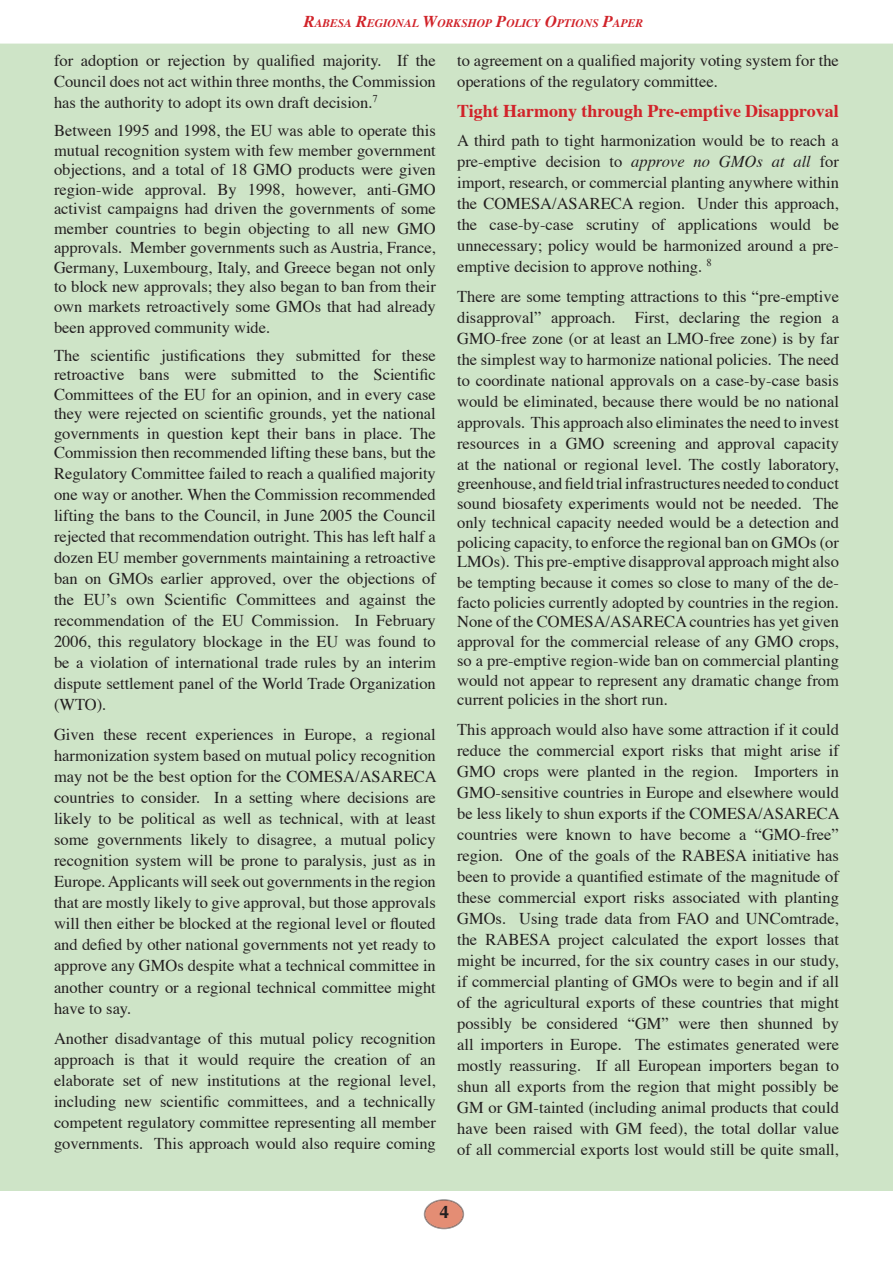
<style>
.page{position:relative;width:893px;height:1263px;background:#fff}
.page>*{position:absolute;margin:0;border:0;box-sizing:border-box;transform-origin:0 0}
.t1{font:700 18px "Times";color:#d1232a}
.t2{font:700 18px "Optima";color:#231f20}
.t3{font:16.5px/21px "Times";color:#231f20;text-align:justify}
.t4{font:italic 700 11.55px "Times";color:#d1232a}
.s1{font-size:16.5px}
.s2{font-style:italic}
</style>
<div class="page">
<div style="left:0;top:44px;width:893px;height:1147px;background:#cee4c7"></div>
<svg style="left:424px;top:1199px;width:40px;height:30px"></svg>
<p class="t4" style="left:304px;top:16px;width:341px"><span class="s1">R</span>ABESA <span class="s1">R</span>EGIONAL <span class="s1">W</span>ORKSHOP <span class="s1">P</span>OLICY <span class="s1">O</span>PTIONS <span class="s1">P</span>APER</p>
<p class="t3" style="left:54px;top:51px;width:383px">for adoption or rejection by qualified majority. If the Council does not act within three months, the Commission has the authority to adopt its own draft decision.<sup>7</sup></p>
<p class="t3" style="left:54px;top:122px;width:383px;line-height:19.5px">Between 1995 and 1998, the EU was able to operate this mutual recognition system with few member government objections, and a total of 18 GMO products were given region-wide approval. By 1998, however, anti-GMO activist campaigns had driven the governments of some member countries to begin objecting to all new GMO approvals. Member governments such as Austria, France, Germany, Luxembourg, Italy, and Greece began not only to block new approvals; they also began to ban from their own markets retroactively some GMOs that had already</p>
<p class="t3" style="left:54px;top:314px;width:383px;line-height:28px">been approved community wide.<br>The scientific justifications they submitted for these</p>
<p class="t3" style="left:54px;top:366px;width:383px;line-height:19.5px">retroactive bans were submitted to the Scientific Committees of the EU for an opinion, and in every case they were rejected on scientific grounds, yet the national governments in question kept their bans in place. The Commission then recommended lifting these bans, but the</p>
<p class="t3" style="left:54px;top:464px;width:383px">Regulatory Committee failed to reach a qualified majority one way or another. When the Commission recommended lifting the bans to the Council, in June 2005 the Council rejected that recommendation outright. This has left half a dozen EU member governments maintaining a retroactive ban on GMOs earlier approved, over the objections of the EUʼs own Scientific Committees and against the recommendation of the EU Commission. In February 2006, this regulatory blockage in the EU was found to be a violation of international trade rules by an interim dispute settlement panel of the World Trade Organization (WTO).</p>
<p class="t3" style="left:54px;top:725px;width:384px">Given these recent experiences in Europe, a regional harmonization system based on mutual policy recognition may not be the best option for the COMESA/ASARECA countries to consider. In a setting where decisions are likely to be political as well as technical, with at least some governments likely to disagree, a mutual policy recognition system will be prone to paralysis, just as in Europe. Applicants will seek out governments in the region that are mostly likely to give approval, but those approvals will then either be blocked at the regional level or flouted and defied by other national governments not yet ready to approve any GMOs despite what a technical committee in</p>
<p class="t3" style="left:457px;top:51px;width:383px">to agreement on a qualified majority voting system for the operations of the regulatory committee.</p>
<p class="t1" style="left:457px;top:99px;width:383px">Tight Harmony through Pre-emptive Disapproval</p>
<p class="t3" style="left:457px;top:131px;width:383px">A third path to tight harmonization would be to reach a pre-emptive decision to <span class="s2">approve no GMOs at all</span> for import, research, or commercial planting anywhere within the COMESA/ASARECA region. Under this approach, the case-by-case scrutiny of applications would be unnecessary; policy would be harmonized around a pre&shy;emptive decision to approve nothing. <sup>8</sup></p>
<p class="t3" style="left:457px;top:287px;width:383px">There are some tempting attractions to this “pre-emptive disapproval” approach. First, declaring the region a GMO-free zone (or at least an LMO-free zone) is by far the simplest way to harmonize national policies. The need to coordinate national approvals on a case-by-case basis would be eliminated, because there would be no national approvals. This approach also eliminates the need to invest resources in a GMO screening and approval capacity at the national or regional level. The costly laboratory,</p>
<p class="t3" style="left:457px;top:475px;width:383px;line-height:19.5px">greenhouse, and field trial infrastructures needed to conduct sound biosafety experiments would not be needed. The only technical capacity needed would be a detection and policing capacity, to enforce the regional ban on GMOs (or LMOs). This pre-emptive disapproval approach might also</p>
<p class="t3" style="left:457px;top:574px;width:383px;line-height:19.5px">be tempting because it comes so close to many of the de&shy;facto policies currently adopted by countries in the region.<br>None of the COMESA/ASARECA countries has yet given approval for the commercial release of any GMO crops, so a pre-emptive region-wide ban on commercial planting would not appear to represent any dramatic change from current policies in the short run.</p>
<p class="t3" style="left:457px;top:720px;width:384px">This approach would also have some attraction if it could reduce the commercial export risks that might arise if GMO crops were planted in the region. Importers in GMO-sensitive countries in Europe and elsewhere would be less likely to shun exports if the COMESA/ASARECA countries were known to have become a “GMO-free” region. One of the goals of the RABESA initiative has been to provide a quantified estimate of the magnitude of these commercial export risks associated with planting GMOs. Using trade data from FAO and UNComtrade, the RABESA project calculated the export losses that might be incurred, for the six country cases in our study, if commercial planting of GMOs were to begin and if all of the agricultural exports of these countries that might possibly be considered “GM” were then shunned by all importers in Europe. The estimates generated were mostly reassuring. If all European importers began to shun all exports from the region that might possibly be GM or GM-tainted (including animal products that could have been raised with GM feed), the total dollar value of all commercial exports lost would still be quite small,</p>
<p class="t3" style="left:54px;top:978px;width:383px">another country or a regional technical committee might have to say.</p>
<p class="t3" style="left:54px;top:1029px;width:383px">Another disadvantage of this mutual policy recognition approach is that it would require the creation of an elaborate set of new institutions at the regional level, including new scientific committees, and a technically competent regulatory committee representing all member governments. This approach would also require coming</p>
<p class="t2" style="left:439px;top:1201px;width:12px">4</p>
</div>
